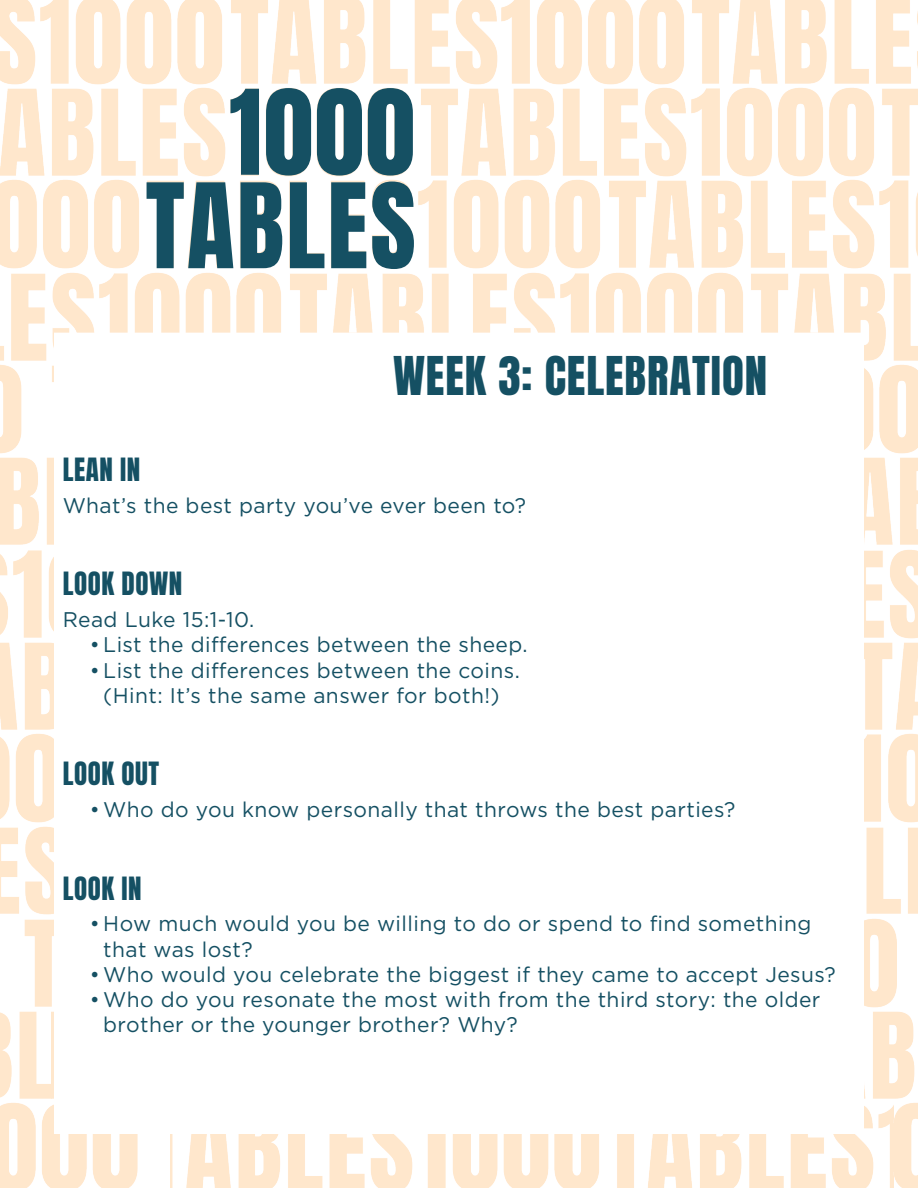
<style>
.page{position:relative;width:918px;height:1188px;background:#fff}
.page>*{position:absolute;margin:0;border:0;box-sizing:border-box;transform-origin:0 0}
.t1{font:100.05px "Anton";letter-spacing:.02em;color:#155063}
.t2{font:45.45px "Anton";letter-spacing:.02em;color:#155063}
.t3{font:27.3px "Anton";letter-spacing:.02em;color:#155063}
.t4{font:21.15px/25.2px "Gotham";letter-spacing:.02em;color:#155063}
</style>
<div class="page">
<img style="left:0;top:88px;width:412px;height:89px">
<img style="left:421px;top:88px;width:497px;height:89px">
<img style="left:0;top:180px;width:600px;height:89px">
<img style="left:609px;top:180px;width:309px;height:89px">
<img style="left:0;top:0;width:222px;height:85px">
<img style="left:231px;top:0;width:687px;height:85px">
<img style="left:0;top:273px;width:281px;height:88px">
<img style="left:290px;top:273px;width:628px;height:88px">
<img style="left:0;top:365px;width:918px;height:180px">
<img style="left:0;top:642px;width:54px;height:88px">
<img style="left:864px;top:642px;width:54px;height:88px">
<img style="left:0;top:734px;width:54px;height:89px">
<img style="left:864px;top:734px;width:54px;height:89px">
<img style="left:0;top:550px;width:54px;height:88px">
<img style="left:864px;top:550px;width:54px;height:89px">
<img style="left:0;top:826px;width:54px;height:89px">
<img style="left:866px;top:827px;width:52px;height:87px">
<img style="left:24px;top:919px;width:30px;height:88px">
<img style="left:864px;top:919px;width:33px;height:89px">
<img style="left:0;top:1011px;width:918px;height:177px">
<div style="left:54px;top:333px;width:810px;height:801px;background:#fff"></div>
<p class="t1" style="left:229px;top:82px;width:187px">1000</p>
<p class="t1" style="left:146px;top:175px;width:272px">TABLES</p>
<p class="t2" style="left:393px;top:352px;width:376px">WEEK 3: CELEBRATION</p>
<p class="t3" style="left:63px;top:456px;width:79px">LEAN IN</p>
<p class="t4" style="left:63px;top:492px;width:465px">What’s the best party you’ve ever been to?</p>
<p class="t3" style="left:63px;top:570px;width:121px">LOOK DOWN</p>
<p class="t4" style="left:63px;top:607px;width:193px">Read Luke 15:1-10.</p>
<p class="t4" style="left:90px;top:632px;width:439px">• List the differences between the sheep.</p>
<p class="t4" style="left:90px;top:657px;width:432px;text-align:center">• List the differences between the coins. (Hint: It’s the same answer for both!)</p>
<p class="t3" style="left:63px;top:760px;width:98px">LOOK OUT</p>
<p class="t4" style="left:90px;top:797px;width:647px">•Who do you know personally that throws the best parties?</p>
<p class="t3" style="left:63px;top:874px;width:80px">LOOK IN</p>
<p class="t4" style="left:103px;top:911px;width:710px;text-indent:-14px">• How much would you be willing to do or spend to find something that was lost?</p>
<p class="t4" style="left:90px;top:961px;width:748px">•Who would you celebrate the biggest if they came to accept Jesus?</p>
<p class="t4" style="left:103px;top:987px;width:719px;text-indent:-14px">•Who do you resonate the most with from the third story: the older brother or the younger brother? Why?</p>
</div>
